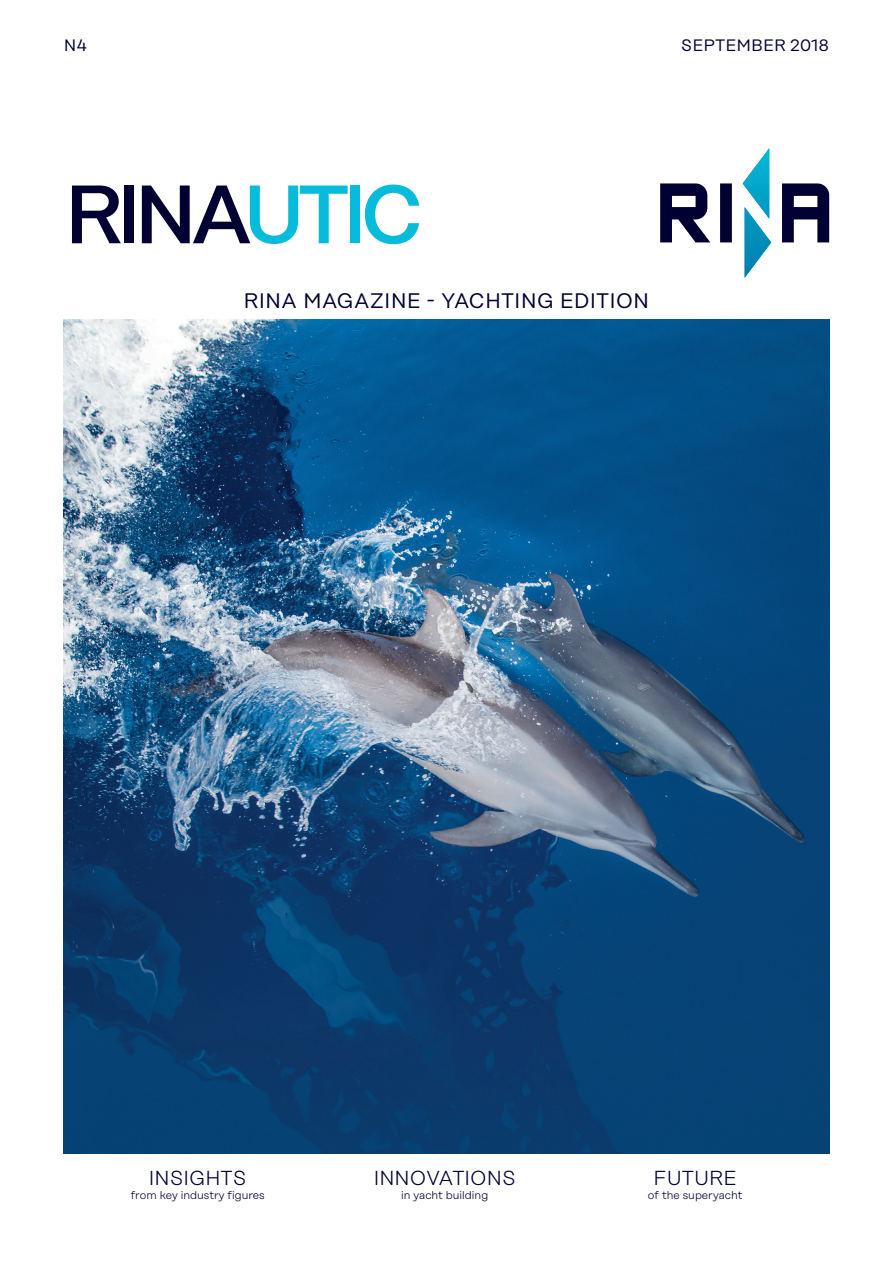
<style>
.page{position:relative;width:893px;height:1263px;background:#fff}
.page>*{position:absolute;margin:0;border:0;box-sizing:border-box;transform-origin:0 0}
.t1{font:500 82.5px "Rational Display";letter-spacing:-.1em;color:#000032}
.t2{font:21px "Rational Display";color:#000032}
.t3{font:300 20.25px "Rational Display";color:#000032}
.t4{font:16.5px "Rational Display";color:#000032}
.t5{font:300 11.25px "Rational Display";color:#000032}
.s1{color:#07bbda}
</style>
<div class="page">
<svg style="left:660px;top:148px;width:169px;height:130px"></svg>
<img style="left:64px;top:320px;width:765px;height:833px">
<p class="t4" style="left:64px;top:36px;width:25px">N4</p>
<p class="t4" style="left:681px;top:36px;width:150px">SEPTEMBER 2018</p>
<p class="t1" style="left:64px;top:166px;width:362px">RINA<span class="s1">UTIC</span></p>
<p class="t2" style="left:244px;top:289px;width:407px">RINA MAGAZINE - YACHTING EDITION</p>
<p class="t3" style="left:149px;top:1166px;width:99px">INSIGHTS</p>
<p class="t5" style="left:131px;top:1188px;width:135px">from key industry figures</p>
<p class="t3" style="left:374px;top:1166px;width:143px">INNOVATIONS</p>
<p class="t5" style="left:401px;top:1188px;width:88px">in yacht building</p>
<p class="t3" style="left:654px;top:1166px;width:85px">FUTURE</p>
<p class="t5" style="left:648px;top:1188px;width:96px">of the superyacht</p>
</div>
